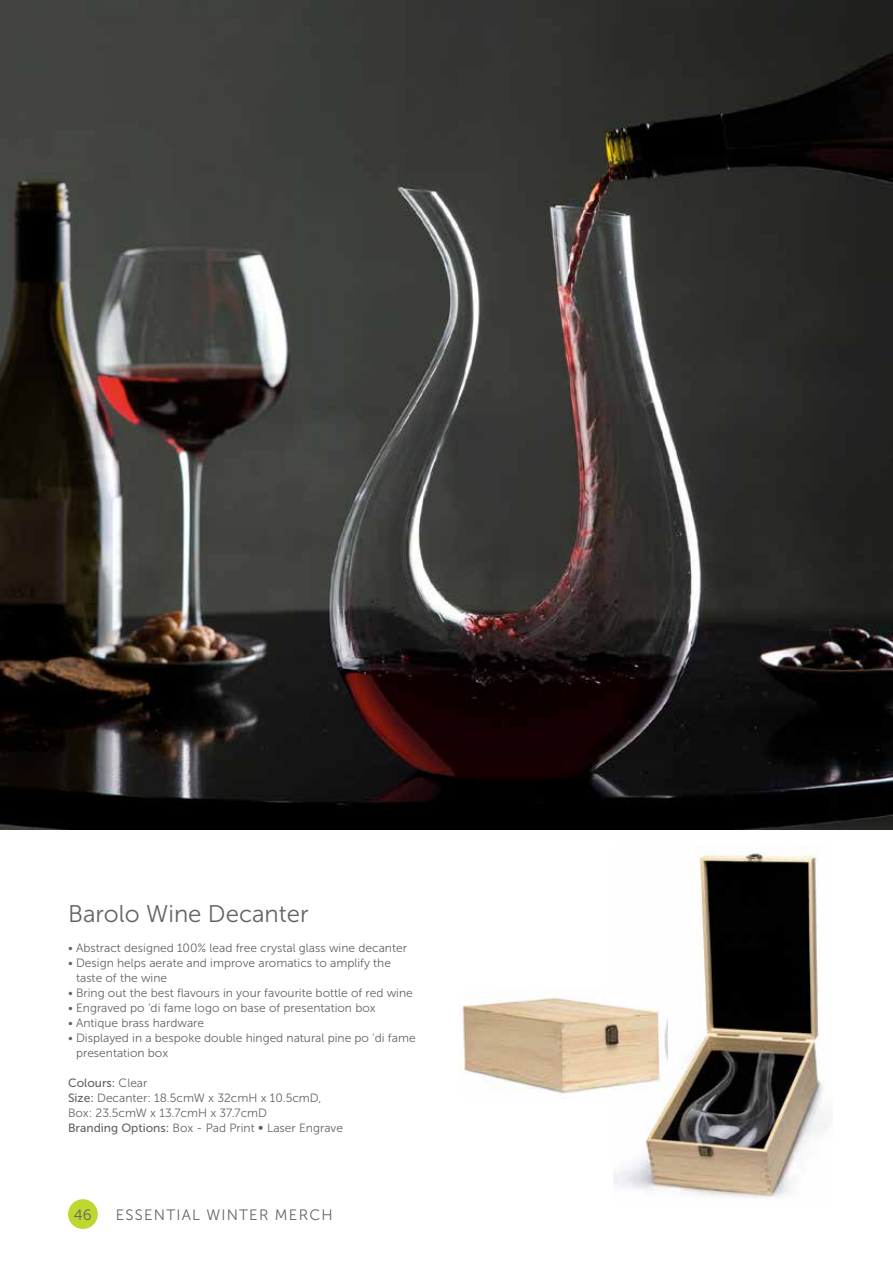
<style>
.page{position:relative;width:893px;height:1263px;background:#fff}
.page>*{position:absolute;margin:0;border:0;box-sizing:border-box;transform-origin:0 0}
.t1{font:24px "Museo Sans 300";color:#636466}
.t2{font:15px "Museo Sans 300";letter-spacing:.08em;color:#636466}
.t3{font:12px/15px "Museo Sans 300";color:#636466}
.t4{font:12px "Museo Sans 500";color:#636466}
.s1{font-family:"Museo Sans 300"}
.s2{font-family:"Museo Sans 500"}
</style>
<div class="page">
<img style="left:614px;top:846px;width:214px;height:352px">
<img style="left:0;top:0;width:893px;height:829px">
<img style="left:461px;top:990px;width:207px;height:108px">
<div style="left:68px;top:1199px;width:30px;height:30px;background:#bfd730;border-radius:50%"></div>
<h1 class="t1" style="left:68px;top:900px;width:242px">Barolo Wine Decanter</h1>
<p class="t3" style="left:68px;top:940px;width:340px">• Abstract designed 100% lead free crystal glass wine decanter</p>
<p class="t3" style="left:76px;top:955px;width:316px;text-indent:-8px">• Design helps aerate and improve aromatics to amplify the taste of the wine</p>
<p class="t3" style="left:68px;top:985px;width:346px">• Bring out the best flavours in your favourite bottle of red wine</p>
<p class="t3" style="left:68px;top:1000px;width:309px">• Engraved po ‘di fame logo on base of presentation box</p>
<p class="t3" style="left:68px;top:1015px;width:138px">• Antique brass hardware</p>
<p class="t3" style="left:76px;top:1030px;width:341px;text-indent:-8px">• Displayed in a bespoke double hinged natural pine po ‘di fame presentation box</p>
<p class="t4" style="left:68px;top:1076px;width:81px">Colours: <span class="s1">Clear</span></p>
<p class="t3" style="left:68px;top:1090px;width:276px"><span class="s2">Size:</span> Decanter: 18.5cmW x 32cmH x 10.5cmD,<br>Box: 23.5cmW x 13.7cmH x 37.7cmD<br><span class="s2">Branding Options:</span> Box - Pad Print ∞ Laser Engrave</p>
<p class="t2" style="left:74px;top:1206px;width:19px">46</p>
<p class="t2" style="left:116px;top:1206px;width:218px">ESSENTIAL WINTER MERCH</p>
</div>
